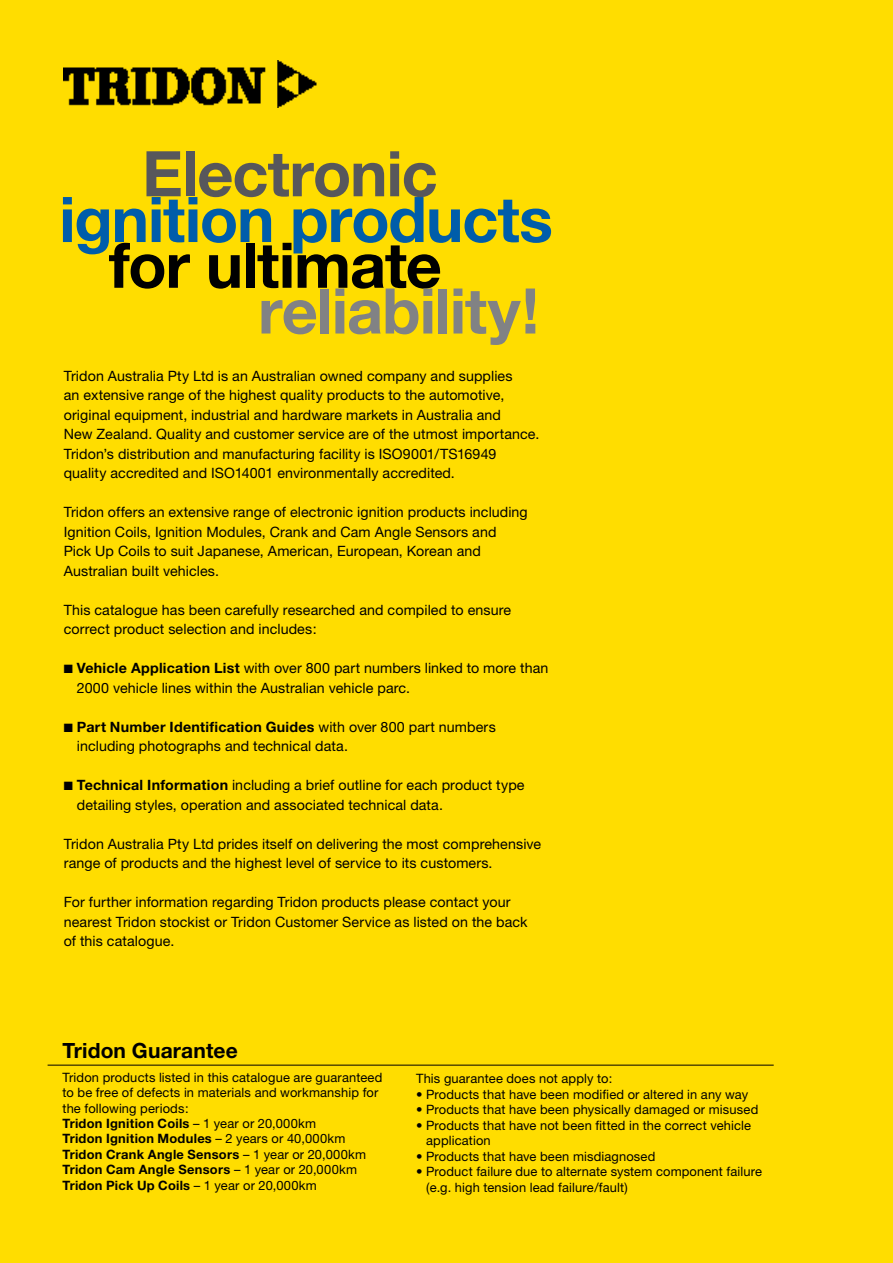
<style>
.page{position:relative;width:893px;height:1263px;background:#fd0}
.page>*{position:absolute;margin:0;border:0;box-sizing:border-box;transform-origin:0 0}
.t1{font:700 63px "Helvetica Neue";letter-spacing:-.015em;color:#005daa}
.t2{font:700 63px "Helvetica Neue";letter-spacing:-.02em;color:#818284}
.t3{font:700 63px "Helvetica Neue";letter-spacing:-.02em;color:#000}
.t4{font:700 63px "Helvetica Neue";letter-spacing:-.015em;color:#57575b}
.t5{font:700 21px "Helvetica Neue";letter-spacing:.005em;color:#000}
.t6{font:14.25px/19.5px "Helvetica Neue";letter-spacing:.005em;color:#000}
.t7{font:12.9px/15.5px "Helvetica Neue";letter-spacing:.01em;color:#000}
.s1{font-weight:700}
</style>
<div class="page">
<hr style="left:48px;top:1065px;width:726px;height:1px;background:#000">
<img style="left:64px;top:61px;width:253px;height:46px">
<p class="t4" style="left:142px;top:135px;width:297px">Electronic</p>
<p class="t1" style="left:59px;top:181px;width:495px">ignition products</p>
<p class="t3" style="left:109px;top:226px;width:334px">for ultimate</p>
<p class="t2" style="left:258px;top:272px;width:282px">reliability!</p>
<p class="t6" style="left:64px;top:366px;width:477px">Tridon Australia Pty Ltd is an Australian owned company and supplies<br>an extensive range of the highest quality products to the automotive, original equipment, industrial and hardware markets in Australia and<br>New Zealand. Quality and customer service are of the utmost importance.<br>Tridon’s distribution and manufacturing facility is ISO9001/TS16949 quality accredited and ISO14001 environmentally accredited.</p>
<p class="t6" style="left:64px;top:502px;width:465px">Tridon offers an extensive range of electronic ignition products including Ignition Coils, Ignition Modules, Crank and Cam Angle Sensors and<br>Pick Up Coils to suit Japanese, American, European, Korean and Australian built vehicles.</p>
<p class="t6" style="left:64px;top:600px;width:449px">This catalogue has been carefully researched and compiled to ensure correct product selection and includes:</p>
<p class="t6" style="left:77px;top:658px;width:473px;text-indent:-13px">■ <span class="s1">Vehicle Application List</span> with over 800 part numbers linked to more than<br>2000 vehicle lines within the Australian vehicle parc.</p>
<p class="t6" style="left:77px;top:717px;width:420px;text-indent:-13px">■ <span class="s1">Part Number Identification Guides</span> with over 800 part numbers including photographs and technical data.</p>
<p class="t6" style="left:77px;top:775px;width:449px;text-indent:-13px">■ <span class="s1">Technical Information</span> including a brief outline for each product type detailing styles, operation and associated technical data.</p>
<p class="t6" style="left:64px;top:834px;width:479px">Tridon Australia Pty Ltd prides itself on delivering the most comprehensive range of products and the highest level of service to its customers.</p>
<p class="t6" style="left:64px;top:892px;width:465px">For further information regarding Tridon products please contact your nearest Tridon stockist or Tridon Customer Service as listed on the back of this catalogue.</p>
<p class="t5" style="left:63px;top:1037px;width:177px">Tridon Guarantee</p>
<p class="t7" style="left:63px;top:1069px;width:321px">Tridon products listed in this catalogue are guaranteed to be free of defects in materials and workmanship for the following periods:<br><span class="s1">Tridon Ignition Coils</span> – 1 year or 20,000km<br><span class="s1">Tridon Ignition Modules</span> – 2 years or 40,000km <span class="s1">Tridon Crank Angle Sensors</span> – 1 year or 20,000km <span class="s1">Tridon Cam Angle Sensors</span> – 1 year or 20,000km <span class="s1">Tridon Pick Up Coils</span> – 1 year or 20,000km</p>
<p class="t7" style="left:416px;top:1071px;width:198px">This guarantee does not apply to:</p>
<p class="t7" style="left:416px;top:1086px;width:334px">• Products that have been modified or altered in any way</p>
<p class="t7" style="left:416px;top:1102px;width:344px">• Products that have been physically damaged or misused</p>
<p class="t7" style="left:426px;top:1117px;width:326px;text-indent:-10px">• Products that have not been fitted in the correct vehicle application</p>
<p class="t7" style="left:416px;top:1148px;width:241px">• Products that have been misdiagnosed</p>
<p class="t7" style="left:426px;top:1164px;width:337px;text-indent:-10px">• Product failure due to alternate system component failure (e.g. high tension lead failure/fault)</p>
</div>
